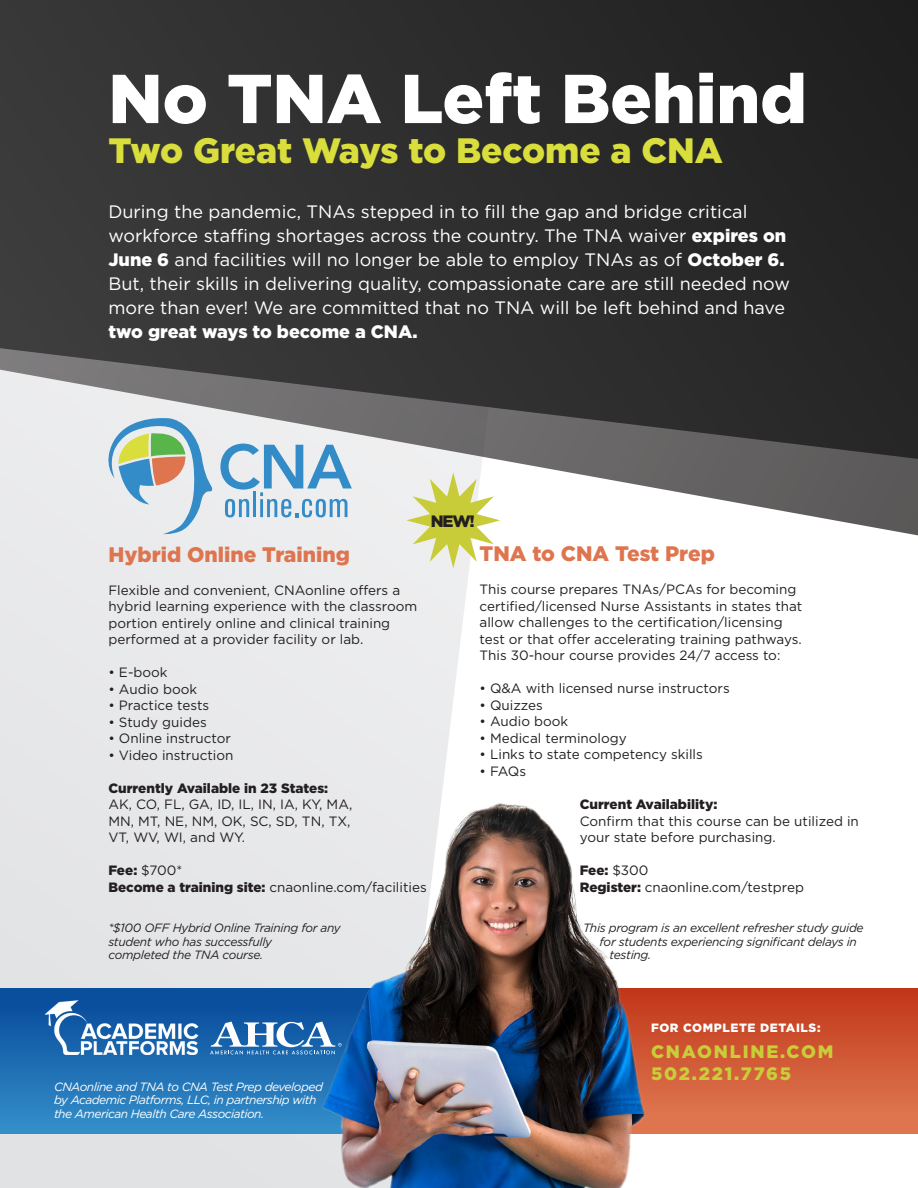
<style>
.page{position:relative;width:918px;height:1188px;background:#fff}
.page>*{position:absolute;margin:0;border:0;box-sizing:border-box;transform-origin:0 0}
.t1{font:900 69px "Gotham";color:#fff}
.t2{font:900 35.25px "Gotham";letter-spacing:-.005em;color:#d9de3d}
.t3{font:900 21px "Gotham";color:#de754f}
.t4{font:18px/24px "Gotham";color:#fff}
.t5{font:900 18px "Gotham";letter-spacing:.1em;color:#c8cd38}
.t6{font:900 16.5px "Gotham";color:#231f20}
.t7{font:13.5px/16.5px "Gotham";color:#231f20}
.t8{font:900 13.5px "Gotham";color:#231f20}
.t9{font:italic 12px "Gotham";letter-spacing:-.025em;color:#231f20}
.t10{font:italic 12px/13.5px "Gotham";letter-spacing:-.04em;color:#fff}
.t11{font:900 12px "Gotham";letter-spacing:.05em;color:#fff}
.s1{font-weight:900}
.s2{font-weight:400}
</style>
<div class="page">
<div style="left:0;top:544px;width:469px;height:644px;background:#e7e8ea"></div>
<svg style="left:0;top:465px;width:918px;height:79px"></svg>
<svg style="left:0;top:0;width:918px;height:465px;background:#3a3a3a"></svg>
<svg style="left:102px;top:417px;width:111px;height:118px;background:#bdcfcd"></svg>
<svg style="left:220px;top:444px;width:132px;height:73px;background:#aacae0"></svg>
<svg style="left:406px;top:472px;width:94px;height:96px"></svg>
<div style="left:0;top:988px;width:575px;height:146px;background:linear-gradient(to bottom,#054899,#348fc9)"></div>
<div style="left:470px;top:988px;width:448px;height:146px;background:#de754f"></div>
<div style="left:470px;top:988px;width:448px;height:124px;background:linear-gradient(to bottom,#c03517,#dd734d)"></div>
<img style="left:45px;top:1000px;width:153px;height:55px">
<svg style="left:210px;top:1022px;width:100px;height:33px"></svg>
<img style="left:310px;top:787px;width:364px;height:401px">
<p class="t1" style="left:108px;top:51px;width:700px">No TNA Left Behind</p>
<p class="t2" style="left:108px;top:126px;width:616px">Two Great Ways to Become a CNA</p>
<p class="t4" style="left:108px;top:200px;width:683px">During the pandemic, TNAs stepped in to fill the gap and bridge critical workforce staffing shortages across the country. The TNA waiver <span class="s1">expires on June 6</span> and facilities will no longer be able to employ TNAs as of <span class="s1">October 6.<br></span>But, their skills in delivering quality, compassionate care are still needed now more than ever! We are committed that no TNA will be left behind and have <span class="s1">two great ways to become a CNA.</span></p>
<p class="t6" style="left:431px;top:510px;width:46px">NEW!</p>
<p class="t3" style="left:108px;top:540px;width:243px">Hybrid Online Training</p>
<p class="t7" style="left:108px;top:582px;width:310px">Flexible and convenient, CNAonline offers a hybrid learning experience with the classroom portion entirely online and clinical training performed at a provider facility or lab.</p>
<p class="t7" style="left:108px;top:664px;width:61px">• E-book</p>
<p class="t7" style="left:108px;top:681px;width:90px">• Audio book</p>
<p class="t7" style="left:108px;top:697px;width:102px">• Practice tests</p>
<p class="t7" style="left:108px;top:714px;width:100px">• Study guides</p>
<p class="t7" style="left:108px;top:730px;width:124px">• Online instructor</p>
<p class="t7" style="left:108px;top:747px;width:127px">• Video instruction</p>
<p class="t8" style="left:108px;top:779px;width:221px">Currently Available in 23 States:</p>
<p class="t7" style="left:108px;top:796px;width:245px">AK, CO, FL, GA, ID, IL, IN, IA, KY, MA,<br>MN, MT, NE, NM, OK, SC, SD, TN, TX,<br>VT, WV, WI, and WY.</p>
<p class="t7" style="left:108px;top:862px;width:75px"><span class="s1">Fee:</span> $700*</p>
<p class="t7" style="left:108px;top:879px;width:320px"><span class="s1">Become a training site:</span> cnaonline.com/facilities</p>
<p class="t9" style="left:108px;top:920px;width:234px">*$100 OFF Hybrid Online Training for any</p>
<p class="t9" style="left:108px;top:934px;width:165px">student who has successfully</p>
<p class="t9" style="left:108px;top:947px;width:156px">completed the TNA course.</p>
<p class="t10" style="left:54px;top:1080px;width:271px">CNAonline and TNA to CNA Test Prep developed by Academic Platforms, LLC, in partnership with the American Health Care Association.</p>
<p class="t3" style="left:480px;top:539px;width:237px">TNA to CNA Test Prep</p>
<p class="t7" style="left:480px;top:581px;width:324px">This course prepares TNAs/PCAs for becoming certified/licensed Nurse Assistants in states that allow challenges to the certification/licensing test or that offer accelerating training pathways.<br>This 30-hour course provides 24/7 access to:</p>
<p class="t7" style="left:480px;top:680px;width:252px">• Q&amp;A with licensed nurse instructors</p>
<p class="t7" style="left:480px;top:696px;width:65px">• Quizzes</p>
<p class="t7" style="left:480px;top:713px;width:90px">• Audio book</p>
<p class="t7" style="left:480px;top:729px;width:149px">• Medical terminology</p>
<p class="t7" style="left:480px;top:746px;width:225px">• Links to state competency skills</p>
<p class="t7" style="left:480px;top:762px;width:48px">• FAQs</p>
<p class="t8" style="left:580px;top:795px;width:139px">Current Availability:</p>
<p class="t7" style="left:580px;top:812px;width:281px">Confirm that this course can be utilized in your state before purchasing.</p>
<p class="t8" style="left:580px;top:861px;width:70px">Fee: <span class="s2">$300</span></p>
<p class="t7" style="left:580px;top:878px;width:226px"><span class="s1">Register:</span> cnaonline.com/testprep</p>
<p class="t9" style="left:583px;top:920px;width:282px">This program is an excellent refresher study guide</p>
<p class="t9" style="left:600px;top:934px;width:259px">for students experiencing significant delays in</p>
<p class="t9" style="left:609px;top:947px;width:43px">testing.</p>
<p class="t11" style="left:651px;top:1020px;width:171px">FOR COMPLETE DETAILS:</p>
<p class="t5" style="left:651px;top:1039px;width:184px">CNAONLINE.COM</p>
<p class="t5" style="left:651px;top:1062px;width:142px">502.221.7765</p>
</div>
